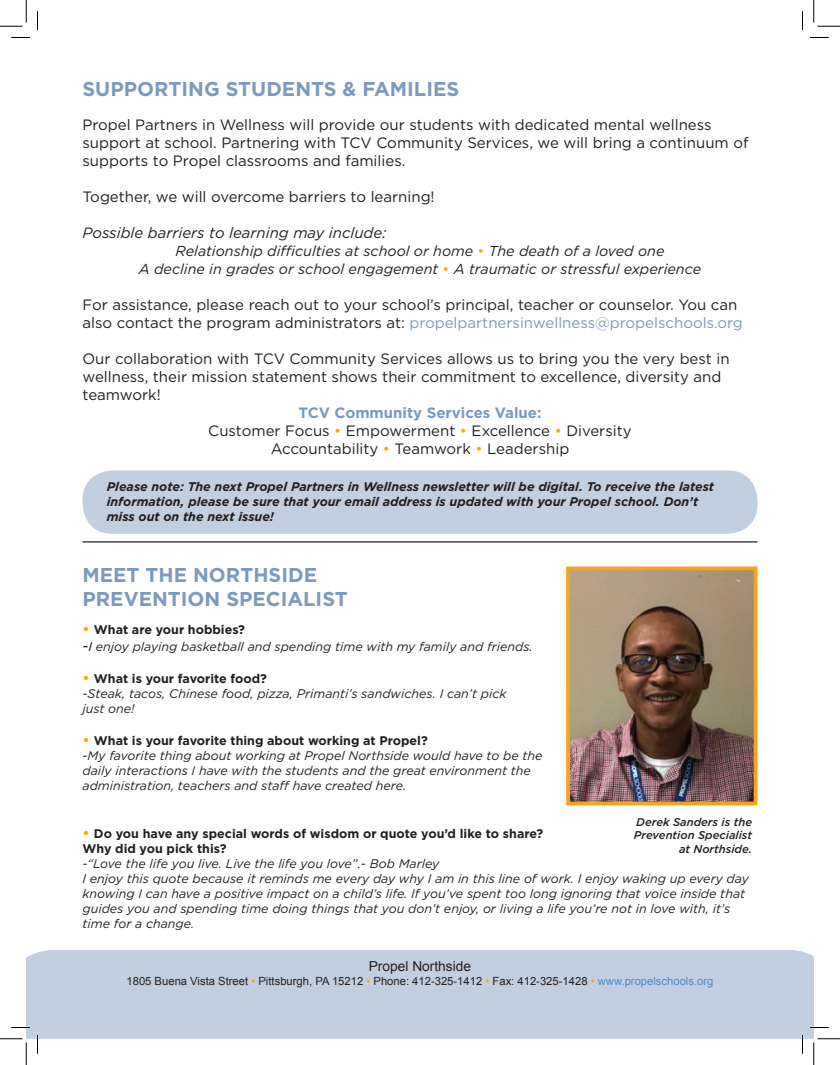
<style>
.page{position:relative;width:840px;height:1065px;background:#fff}
.page>*{position:absolute;margin:0;border:0;box-sizing:border-box;transform-origin:0 0}
.t1{font:700 20px "Gotham";color:#7d9abe}
.Paragraph_Style_1{font:15px/18px "Gotham";color:#231f20}
.Paragraph_Style_1-2{font:italic 15px "Gotham";color:#231f20}
.t2{font:700 15px "Gotham";color:#779bc0}
.Paragraph_Style_1-3{font:italic 14.38px "Gotham";color:#231f20}
.t3{font:13.75px "Arial";color:#231f20}
.Paragraph_Style_1-4{font:italic 12.5px/15px "Gotham";color:#231f20}
.Paragraph_Style_1-5{font:italic 700 12.5px/15px "Gotham";color:#231f20}
.Paragraph_Style_1-6{font:700 12.5px/15px "Gotham";color:#231f20}
.t4{font:11.25px "Arial";color:#231f20}
.t5{font:italic 500 11.25px "Gotham";color:#231f20}
.s1{font-style:normal;color:#ffa700}
.s2{color:#7d9abe}
.s3{color:#ffa700}
.s4{font-size:14.38px;color:#ffa700}
.s5{font-size:14.38px;color:#000}
.s6{color:#000}
.s7{color:#f9a221}
.s8{color:#5489bf}
</style>
<div class="page">
<div style="left:26px;top:950px;width:788px;height:89px;background:#c2cfe0"></div>
<img style="left:571px;top:572px;width:182px;height:228px">
<div style="left:566px;top:567px;width:192px;height:238px;border:4px solid #f9a21c"></div>
<hr style="left:82px;top:541px;width:676px;height:2px;background:#231f20">
<div style="left:83px;top:470px;width:675px;height:64px;background:#c2cfe0;border-radius:30px"></div>
<svg style="left:11px;top:37px;width:19px;height:1px"></svg>
<svg style="left:810px;top:37px;width:19px;height:1px"></svg>
<svg style="left:11px;top:1027px;width:19px;height:1px"></svg>
<svg style="left:810px;top:1027px;width:19px;height:1px"></svg>
<svg style="left:37px;top:11px;width:1px;height:19px"></svg>
<svg style="left:37px;top:1035px;width:1px;height:19px"></svg>
<svg style="left:802px;top:11px;width:1px;height:19px"></svg>
<svg style="left:802px;top:1035px;width:1px;height:19px"></svg>
<svg style="left:0;top:0;width:27px;height:27px"></svg>
<svg style="left:0;top:1039px;width:27px;height:26px"></svg>
<svg style="left:814px;top:0;width:26px;height:27px"></svg>
<svg style="left:814px;top:1039px;width:26px;height:26px"></svg>
<p class="t1" style="left:82px;top:76px;width:378px">SUPPORTING STUDENTS &amp; FAMILIES</p>
<p class="Paragraph_Style_1" style="left:82px;top:116px;width:668px">Propel Partners in Wellness will provide our students with dedicated mental wellness support at school. Partnering with TCV Community Services, we will bring a continuum of supports to Propel classrooms and families.</p>
<p class="Paragraph_Style_1" style="left:82px;top:188px;width:354px">Together, we will overcome barriers to learning!</p>
<p class="Paragraph_Style_1-2" style="left:82px;top:224px;width:305px">Possible barriers to learning may include:</p>
<p class="Paragraph_Style_1-3" style="left:176px;top:241px;width:490px">Relationship difficulties at school or home <span class="s1">•</span> The death of a loved one</p>
<p class="Paragraph_Style_1-3" style="left:139px;top:259px;width:564px">A decline in grades or school engagement <span class="s1">•</span> A traumatic or stressful experience</p>
<p class="Paragraph_Style_1" style="left:82px;top:295px;width:662px">For assistance, please reach out to your school’s principal, teacher or counselor. You can also contact the program administrators at: <span class="s2">propelpartnersinwellness@propelschools.org</span></p>
<p class="Paragraph_Style_1" style="left:82px;top:349px;width:649px">Our collaboration with TCV Community Services allows us to bring you the very best in wellness, their mission statement shows their commitment to excellence, diversity and teamwork!</p>
<p class="t2" style="left:298px;top:402px;width:245px">TCV Community Services Value:</p>
<p class="Paragraph_Style_1" style="left:208px;top:421px;width:425px">Customer Focus <span class="s3">•</span> Empowerment <span class="s3">•</span> Excellence <span class="s3">•</span> Diversity</p>
<p class="Paragraph_Style_1" style="left:271px;top:439px;width:300px">Accountability <span class="s3">•</span> Teamwork <span class="s3">•</span> Leadership</p>
<p class="Paragraph_Style_1-5" style="left:107px;top:479px;width:609px">Please note: The next Propel Partners in Wellness newsletter will be digital. To receive the latest information, please be sure that your email address is updated with your Propel school. Don’t miss out on the next issue!</p>
<p class="t1" style="left:82px;top:561px;width:236px">MEET THE NORTHSIDE</p>
<p class="t1" style="left:82px;top:585px;width:267px">PREVENTION SPECIALIST</p>
<p class="Paragraph_Style_1-6" style="left:82px;top:622px;width:164px"><span class="s4">•</span> What are your hobbies?</p>
<p class="Paragraph_Style_1-4" style="left:82px;top:639px;width:452px"><span class="s5">-</span><span class="s6">I</span> enjoy playing basketball and spending time with my family and friends.</p>
<p class="Paragraph_Style_1-6" style="left:82px;top:671px;width:186px"><span class="s4">•</span> What is your favorite food?</p>
<p class="Paragraph_Style_1-4" style="left:82px;top:686px;width:426px">-Steak, tacos, Chinese food, pizza, Primanti’s sandwiches. I can’t pick</p>
<p class="Paragraph_Style_1-4" style="left:82px;top:701px;width:54px">just one!</p>
<p class="Paragraph_Style_1-6" style="left:82px;top:733px;width:347px"><span class="s4">•</span> What is your favorite thing about working at Propel?</p>
<p class="Paragraph_Style_1-4" style="left:82px;top:748px;width:462px">-My favorite thing about working at Propel Northside would have to be the daily interactions I have with the students and the great environment the administration, teachers and staff have created here.</p>
<p class="Paragraph_Style_1-6" style="left:82px;top:826px;width:462px"><span class="s4">•</span> Do you have any special words of wisdom or quote you’d like to share?<br>Why did you pick this?</p>
<p class="Paragraph_Style_1-4" style="left:82px;top:855px;width:358px">-“Love the life you live. Live the life you love”.- Bob Marley</p>
<p class="Paragraph_Style_1-4" style="left:82px;top:870px;width:668px">I enjoy this quote because it reminds me every day why I am in this line of work. I enjoy waking up every day knowing I can have a positive impact on a child’s life. If you’ve spent too long ignoring that voice inside that guides you and spending time doing things that you don’t enjoy, or living a life you’re not in love with, it’s time for a change.</p>
<p class="t5" style="left:636px;top:814px;width:117px">Derek Sanders is the</p>
<p class="t5" style="left:634px;top:828px;width:120px">Prevention Specialist</p>
<p class="t5" style="left:679px;top:841px;width:75px">at Northside.</p>
<p class="t3" style="left:369px;top:957px;width:104px">Propel Northside</p>
<p class="t4" style="left:127px;top:974px;width:588px">1805 Buena Vista Street <span class="s7">•</span> Pittsburgh, PA 15212 <span class="s7">•</span> Phone: 412-325-1412 <span class="s7">•</span> Fax: 412-325-1428 <span class="s7">•</span> <span class="s8">www.propelschools.org</span></p>
</div>
